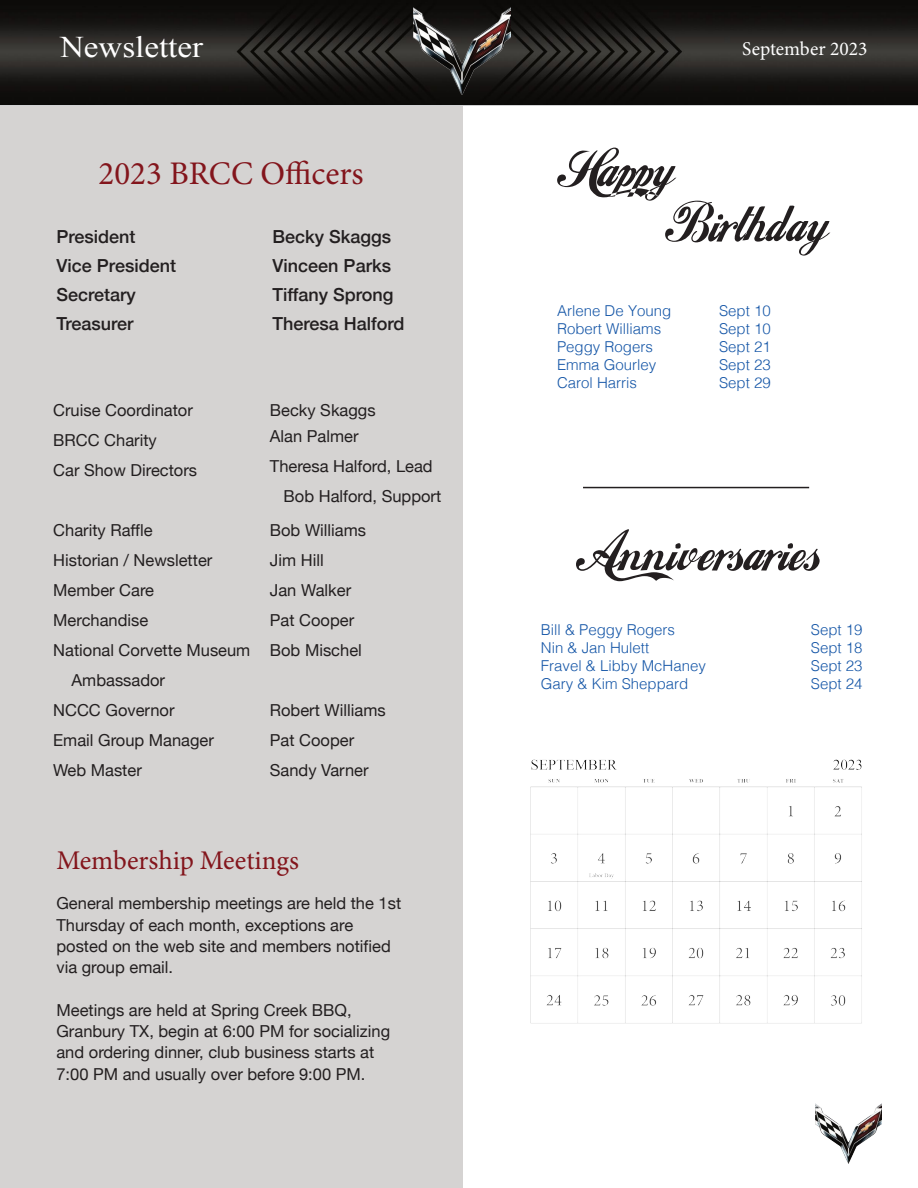
<style>
.page{position:relative;width:918px;height:1188px;background:#fff}
.page>*{position:absolute;margin:0;border:0;box-sizing:border-box;transform-origin:0 0}
.t1{font:33px "Minion Pro";color:#83151c}
.t2{font:30px "Times New Roman";color:#fff;scale:1.1 1}
.t3{font:27px "Minion Pro";color:#83151c}
.t4{font:19.5px "Minion Pro";color:#fff}
.t5{font:500 18px "Helvetica Neue";color:#231f20}
.t6{font:16.5px/30px "Helvetica Neue";color:#231f20}
.t7{font:300 15px "Helvetica";color:#1556a7}
</style>
<div class="page">
<div style="left:0;top:102px;width:462px;height:1086px;background:#d5d3d2"></div>
<svg style="left:557px;top:148px;width:273px;height:108px"></svg>
<svg style="left:576px;top:529px;width:244px;height:52px"></svg>
<img style="left:0;top:0;width:918px;height:105px">
<img style="left:414px;top:8px;width:96px;height:87px">
<img style="left:815px;top:1104px;width:67px;height:60px">
<hr style="left:583px;top:487px;width:226px;height:1px;background:#231f20">
<img style="left:530px;top:759px;width:332px;height:265px">
<h2 class="t2" style="left:60px;top:30px;width:131px">Newsletter</h2>
<p class="t4" style="left:742px;top:37px;width:127px">September 2023</p>
<p class="t1" style="left:99px;top:154px;width:267px">2023 BRCC Officers</p>
<p class="t5" style="left:56px;top:225px;width:81px">President</p>
<p class="t5" style="left:272px;top:225px;width:120px">Becky Skaggs</p>
<p class="t5" style="left:56px;top:254px;width:121px">Vice President</p>
<p class="t5" style="left:272px;top:254px;width:120px">Vinceen Parks</p>
<p class="t5" style="left:56px;top:283px;width:81px">Secretary</p>
<p class="t5" style="left:272px;top:283px;width:123px">Tiffany Sprong</p>
<p class="t5" style="left:56px;top:312px;width:79px">Treasurer</p>
<p class="t5" style="left:272px;top:312px;width:134px">Theresa Halford</p>
<p class="t6" style="left:53px;top:395px;width:145px">Cruise Coordinator<br>BRCC Charity<br>Car Show Directors</p>
<p class="t6" style="left:53px;top:515px;width:101px">Charity Raffle</p>
<p class="t6" style="left:53px;top:545px;width:161px">Historian / Newsletter</p>
<p class="t6" style="left:53px;top:575px;width:102px">Member Care</p>
<p class="t6" style="left:53px;top:605px;width:97px">Merchandise</p>
<p class="t6" style="left:53px;top:635px;width:199px">National Corvette Museum</p>
<p class="t6" style="left:72px;top:665px;width:95px">Ambassador</p>
<p class="t6" style="left:53px;top:695px;width:123px">NCCC Governor</p>
<p class="t6" style="left:53px;top:725px;width:162px">Email Group Manager</p>
<p class="t6" style="left:53px;top:755px;width:90px">Web Master</p>
<p class="t6" style="left:270px;top:396px;width:107px;line-height:26.7px">Becky Skaggs<br>Alan Palmer</p>
<p class="t6" style="left:284px;top:451px;width:159px;text-indent:-14px">Theresa Halford, Lead<br>Bob Halford, Support</p>
<p class="t6" style="left:270px;top:515px;width:98px">Bob Williams<br>Jim Hill<br>Jan Walker<br>Pat Cooper<br>Bob Mischel</p>
<p class="t6" style="left:270px;top:695px;width:117px">Robert Williams<br>Pat Cooper<br>Sandy Varner</p>
<p class="t3" style="left:56px;top:844px;width:244px">Membership Meetings</p>
<p class="t6" style="left:56px;top:892px;width:346px;line-height:21.3px">General membership meetings are held the 1st Thursday of each month, exceptions are posted on the web site and members notified via group email.</p>
<p class="t6" style="left:56px;top:999px;width:335px;line-height:21.3px">Meetings are held at Spring Creek BBQ, Granbury TX, begin at 6:00 PM for socializing and ordering dinner, club business starts at 7:00 PM and usually over before 9:00 PM.</p>
<p class="t7" style="left:557px;top:305px;width:116px">Arlene De Young</p>
<p class="t7" style="left:719px;top:305px;width:53px">Sept 10</p>
<p class="t7" style="left:557px;top:323px;width:106px">Robert Williams</p>
<p class="t7" style="left:719px;top:323px;width:53px">Sept 10</p>
<p class="t7" style="left:557px;top:341px;width:97px">Peggy Rogers</p>
<p class="t7" style="left:719px;top:341px;width:53px">Sept 21</p>
<p class="t7" style="left:557px;top:359px;width:101px">Emma Gourley</p>
<p class="t7" style="left:719px;top:359px;width:53px">Sept 23</p>
<p class="t7" style="left:557px;top:377px;width:81px">Carol Harris</p>
<p class="t7" style="left:719px;top:377px;width:53px">Sept 29</p>
<p class="t7" style="left:541px;top:624px;width:136px">Bill &amp; Peggy Rogers</p>
<p class="t7" style="left:811px;top:624px;width:53px">Sept 19</p>
<p class="t7" style="left:541px;top:642px;width:110px">Nin &amp; Jan Hulett</p>
<p class="t7" style="left:811px;top:642px;width:53px">Sept 18</p>
<p class="t7" style="left:541px;top:660px;width:167px">Fravel &amp; Libby McHaney</p>
<p class="t7" style="left:811px;top:660px;width:53px">Sept 23</p>
<p class="t7" style="left:541px;top:678px;width:149px">Gary &amp; Kim Sheppard</p>
<p class="t7" style="left:811px;top:678px;width:53px">Sept 24</p>
</div>
